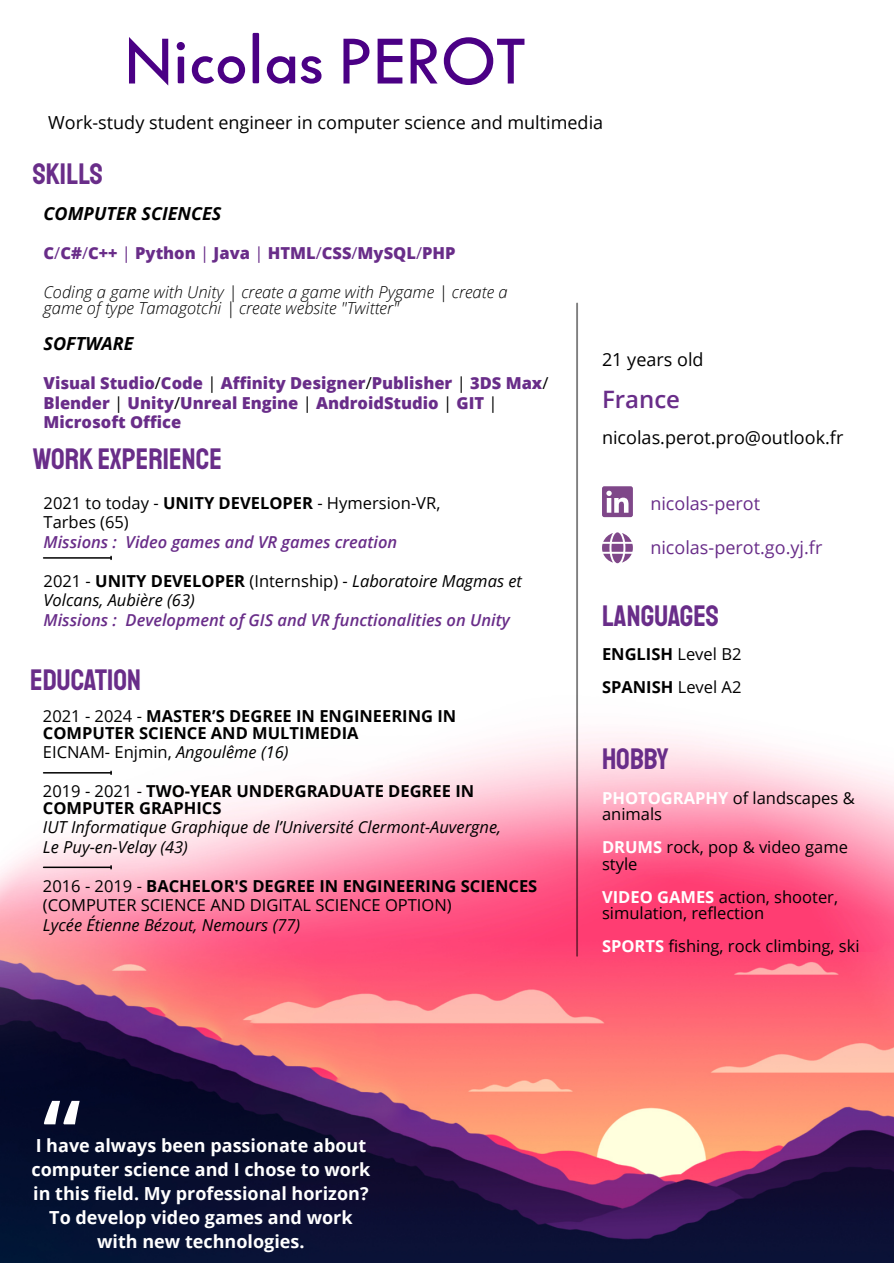
<style>
.page{position:relative;width:894px;height:1263px;background:#fff}
.page>*{position:absolute;margin:0;border:0;box-sizing:border-box;transform-origin:0 0}
.t1{font:600 96px "Open Sans";color:#fff}
.t2{font:72px "Tw Cen";color:#4b0085}
.t3{font:30px "Staatliches";color:#692d89}
.t4{font:600 24px "Open Sans";color:#692d89}
.t5{font:700 18px/24px "Open Sans";color:#fff;text-align:center}
.t6{font:18px "Open Sans";color:#000}
.t7{font:18px "Open Sans";color:#692d89}
.t8{font:italic 700 18px "Open Sans";color:#000}
.t9{font:16.5px/16.5px "Open Sans";color:#000}
.t10{font:italic 16.5px/19.5px "Open Sans";color:#000}
.t11{font:800 16.5px/19.5px "Open Sans";color:#692d89}
.t12{font:700 16.5px/16.5px "Open Sans";color:#000}
.t13{font:italic 300 16.5px/16.5px "Open Sans";color:#000}
.t14{font:italic 600 16.5px "Open Sans";color:#692d89}
.s1{font-family:"Altona Sans"}
.s2{font-weight:400}
.s3{font-weight:400;color:#000}
.s4{font-weight:700}
.s5{font-style:normal}
.s6{font-weight:700;font-style:normal}
.s7{font-style:italic}
.s8{color:#fff}
.s9{font-weight:700;color:#fff}
</style>
<div class="page">
<img style="left:0;top:302px;width:893px;height:961px">
<hr style="left:44px;top:557px;width:67px;height:2px;background:#000">
<hr style="left:44px;top:772px;width:67px;height:1px;background:#000">
<hr style="left:44px;top:866px;width:67px;height:2px;background:#000">
<svg style="left:576px;top:303px;width:2px;height:654px"></svg>
<svg style="left:601px;top:532px;width:31px;height:31px"></svg>
<svg style="left:601px;top:486px;width:31px;height:31px"></svg>
<h2 class="t2" style="left:125px;top:34px;width:403px">N<span class="s1">icolas</span> PEROT</h2>
<p class="t6" style="left:48px;top:115px;width:556px">Work-study student engineer in computer science and multimedia</p>
<h3 class="t3" style="left:33px;top:156px;width:71px">SKILLS</h3>
<p class="t8" style="left:44px;top:206px;width:179px">COMPUTER SCIENCES</p>
<p class="t11" style="left:44px;top:245px;width:413px">C<span class="s2">/</span>C#<span class="s2">/</span>C++ <span class="s2">|</span> Python <span class="s2">|</span> Java <span class="s2">|</span> HTML<span class="s2">/</span>CSS<span class="s2">/</span>MySQL<span class="s2">/</span>PHP</p>
<p class="t13" style="left:44px;top:285px;width:465px">Coding a game with Unity | create a game with Pygame | create a game of type Tamagotchi | create website "Twitter"</p>
<p class="t8" style="left:44px;top:336px;width:91px">SOFTWARE</p>
<p class="t11" style="left:44px;top:375px;width:506px">Visual Studio<span class="s3">/</span>Code <span class="s3">|</span> Affinity Designer<span class="s3">/</span>Publisher <span class="s3">|</span> 3DS Max<span class="s3">/<br></span>Blender <span class="s3">|</span> Unity<span class="s3">/</span>Unreal Engine <span class="s3">|</span> AndroidStudio <span class="s3">|</span> GIT <span class="s3">|<br></span>Microsoft Office</p>
<h3 class="t3" style="left:33px;top:440px;width:191px">WORK EXPERIENCE</h3>
<p class="t9" style="left:44px;top:495px;width:398px;line-height:19.5px">2021 to today - <span class="s4">UNITY DEVELOPER</span> - Hymersion-VR,<br>Tarbes (65)</p>
<p class="t14" style="left:44px;top:535px;width:355px">Missions : Video games and VR games creation</p>
<p class="t10" style="left:44px;top:573px;width:479px"><span class="s5">2021 -</span> <span class="s6">UNITY DEVELOPER</span> <span class="s5">(Internship) -</span> Laboratoire Magmas et<br>Volcans, Aubière (63)</p>
<p class="t14" style="left:44px;top:613px;width:467px">Missions : Development of GIS and VR functionalities on Unity</p>
<h3 class="t3" style="left:30px;top:662px;width:112px">EDUCATION</h3>
<p class="t12" style="left:43px;top:710px;width:414px"><span class="s2">2021 - 2024 -</span> MASTER’S DEGREE IN ENGINEERING IN<br>COMPUTER SCIENCE AND MULTIMEDIA</p>
<p class="t9" style="left:43px;top:746px;width:247px">EICNAM- Enjmin, <span class="s7">Angoulême (16)</span></p>
<p class="t12" style="left:43px;top:785px;width:432px"><span class="s2">2019 - 2021 -</span> TWO-YEAR UNDERGRADUATE DEGREE IN<br>COMPUTER GRAPHICS</p>
<p class="t10" style="left:43px;top:819px;width:459px">IUT Informatique Graphique de l’Université Clermont-Auvergne,<br>Le Puy-en-Velay (43)</p>
<p class="t9" style="left:43px;top:878px;width:495px;line-height:19.5px">2016 - 2019 - <span class="s4">BACHELOR'S DEGREE IN ENGINEERING SCIENCES </span>(COMPUTER SCIENCE AND DIGITAL SCIENCE OPTION)</p>
<p class="t10" style="left:43px;top:917px;width:259px">Lycée Étienne Bézout, Nemours (77)</p>
<p class="t6" style="left:601px;top:352px;width:103px">21 years old</p>
<h3 class="t4" style="left:601px;top:389px;width:79px">France</h3>
<p class="t6" style="left:601px;top:430px;width:243px">nicolas.perot.pro@outlook.fr</p>
<p class="t7" style="left:650px;top:496px;width:111px">nicolas-perot</p>
<p class="t7" style="left:650px;top:540px;width:178px">nicolas-perot.go.yj.fr<span class="s8">l</span></p>
<h3 class="t3" style="left:601px;top:597px;width:118px">LANGUAGES</h3>
<p class="t12" style="left:601px;top:639px;width:141px;line-height:33px">ENGLISH <span class="s2">Level B2<br></span>SPANISH <span class="s2">Level A2</span></p>
<h3 class="t3" style="left:601px;top:741px;width:68px">HOBBY</h3>
<p class="t9" style="left:601px;top:791px;width:254px"><span class="s9">PHOTOGRAPHY</span> of landscapes &amp; animals</p>
<p class="t9" style="left:601px;top:841px;width:247px"><span class="s9">DRUMS</span> rock, pop &amp; video game style</p>
<p class="t9" style="left:601px;top:890px;width:237px"><span class="s9">VIDEO GAMES</span> action, shooter, simulation, reflection</p>
<p class="t9" style="left:601px;top:940px;width:259px"><span class="s9">SPORTS</span> fishing, rock climbing, ski</p>
<h1 class="t1" style="left:43px;top:1096px;width:40px">“</h1>
<p class="t5" style="left:31px;top:1135px;width:340px">I have always been passionate about computer science and I chose to work in this field. My professional horizon?<br>To develop video games and work with new technologies.</p>
</div>
